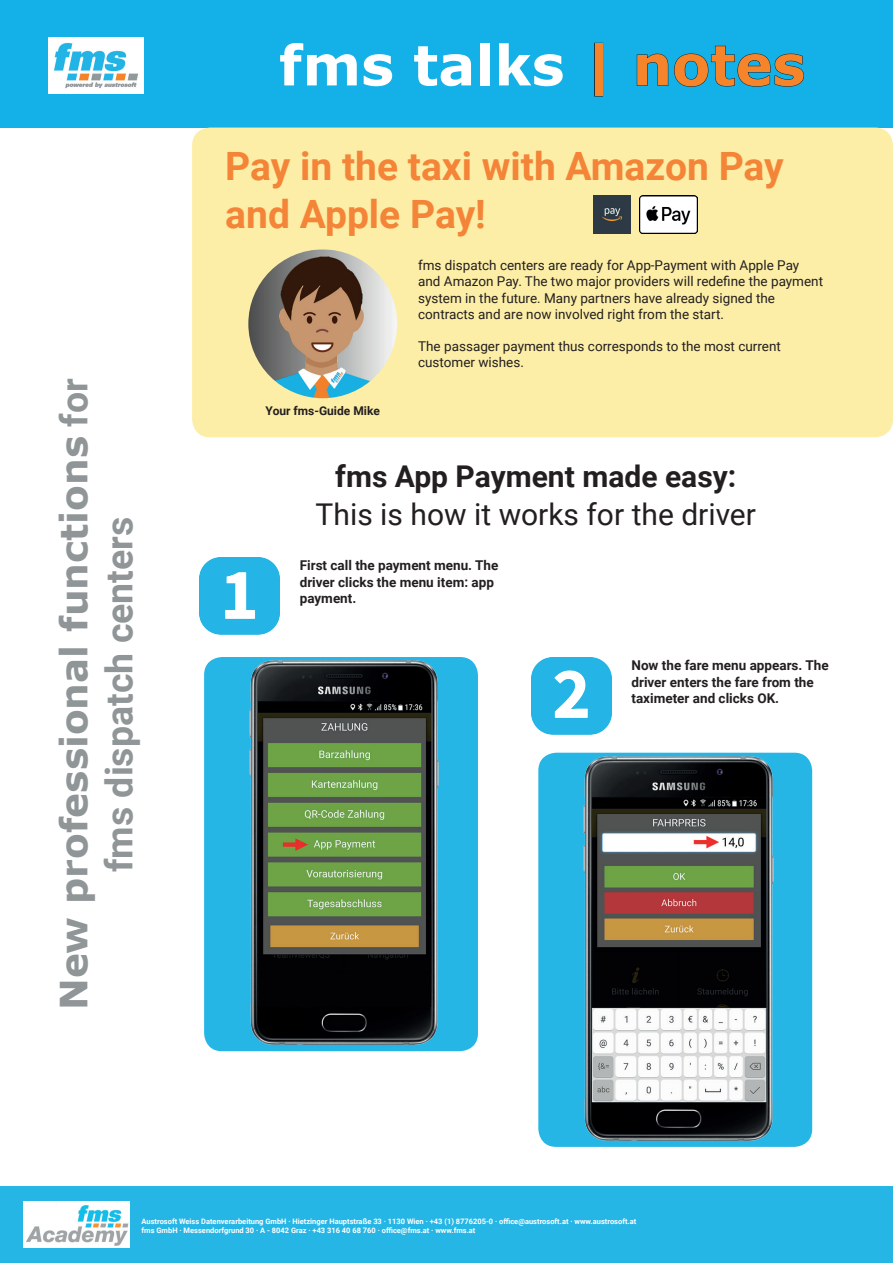
<style>
.page{position:relative;width:893px;height:1263px;background:#fff}
.page>*{position:absolute;margin:0;border:0;box-sizing:border-box;transform-origin:0 0}
.t1{font:700 55.5px "Verdana";color:#fff}
.t2{font:700 39px/48px "Roboto";color:#f48437}
.t3{font:700 37.5px "Verdana";color:#909597}
.t4{font:700 37.5px "Roboto";color:#909597}
.t5{font:30px "Roboto";color:#231f20}
.t6{font:700 30px "Roboto";color:#231f20}
.t7{font:13.5px/16.2px "Roboto";color:#231f20}
.t8{font:700 13.5px/16.2px "Roboto";color:#231f20}
.t9{font:700 12px "Roboto";color:#231f20}
.t10{font:700 7.5px/9px "Roboto";color:#fff}
.s1{font-family:"Roboto"}
.s2{color:#f5842a}
</style>
<div class="page">
<div style="left:0;top:0;width:893px;height:128px;background:#13b1e7"></div>
<div style="left:594px;top:43px;width:9px;height:53px;border:1px solid #231f20"></div>
<svg style="left:636px;top:46px;width:168px;height:41px"></svg>
<div style="left:192px;top:128px;width:701px;height:309px;background:#fceea6;border-radius:18px"></div>
<div style="left:0;top:1186px;width:893px;height:77px;background:#26b6e6"></div>
<img style="left:248px;top:249px;width:149px;height:149px;border-radius:74px">
<img style="left:24px;top:1201px;width:106px;height:47px">
<img style="left:48px;top:37px;width:96px;height:56px">
<div style="left:204px;top:657px;width:274px;height:394px;background:#26b6e6;border-radius:18px"></div>
<img style="left:200px;top:557px;width:80px;height:77px">
<img style="left:249px;top:660px;width:190px;height:385px">
<img style="left:531px;top:657px;width:80px;height:77px">
<div style="left:538px;top:753px;width:274px;height:394px;background:#26b6e6;border-radius:18px"></div>
<img style="left:583px;top:756px;width:190px;height:384px">
<img style="left:639px;top:196px;width:58px;height:37px">
<img style="left:593px;top:196px;width:37px;height:37px">
<h3 class="t3" style="left:47px;top:1010px;width:633px;rotate:-90deg">New professional functions <span class="s1">for</span></h3>
<h3 class="t4" style="left:93px;top:872px;width:357px;rotate:-90deg">fms dispatch centers</h3>
<h1 class="t1" style="left:279px;top:26px;width:528px">fms talks <span class="s2">| notes</span></h1>
<h2 class="t2" style="left:225px;top:140px;width:560px">Pay in the taxi with Amazon Pay and Apple Pay!</h2>
<p class="t9" style="left:266px;top:402px;width:116px">Your fms-Guide Mike</p>
<p class="t7" style="left:418px;top:257px;width:406px">fms dispatch centers are ready for App-Payment with Apple Pay and Amazon Pay. The two major providers will redefine the payment system in the future. Many partners have already signed the contracts and are now involved right from the start.</p>
<p class="t7" style="left:418px;top:338px;width:364px">The passager payment thus corresponds to the most current customer wishes.</p>
<h3 class="t6" style="left:335px;top:455px;width:402px">fms App Payment made easy:</h3>
<h3 class="t5" style="left:316px;top:493px;width:442px">This is how it works for the driver</h3>
<p class="t8" style="left:300px;top:557px;width:200px">First call the payment menu. The driver clicks the menu item: app payment.</p>
<p class="t8" style="left:631px;top:657px;width:199px">Now the fare menu appears. The driver enters the fare from the taximeter and clicks OK.</p>
<p class="t10" style="left:142px;top:1216px;width:496px">Austrosoft Weiss Datenverarbeitung GmbH · Hietzinger Hauptstraße 33 · 1130 Wien · +43 (1) 8776205-0 · office@austrosoft.at · www.austrosoft.at fms GmbH · Messendorfgrund 30 · A - 8042 Graz · +43 316 40 68 760 · office@fms.at · www.fms.at</p>
</div>
